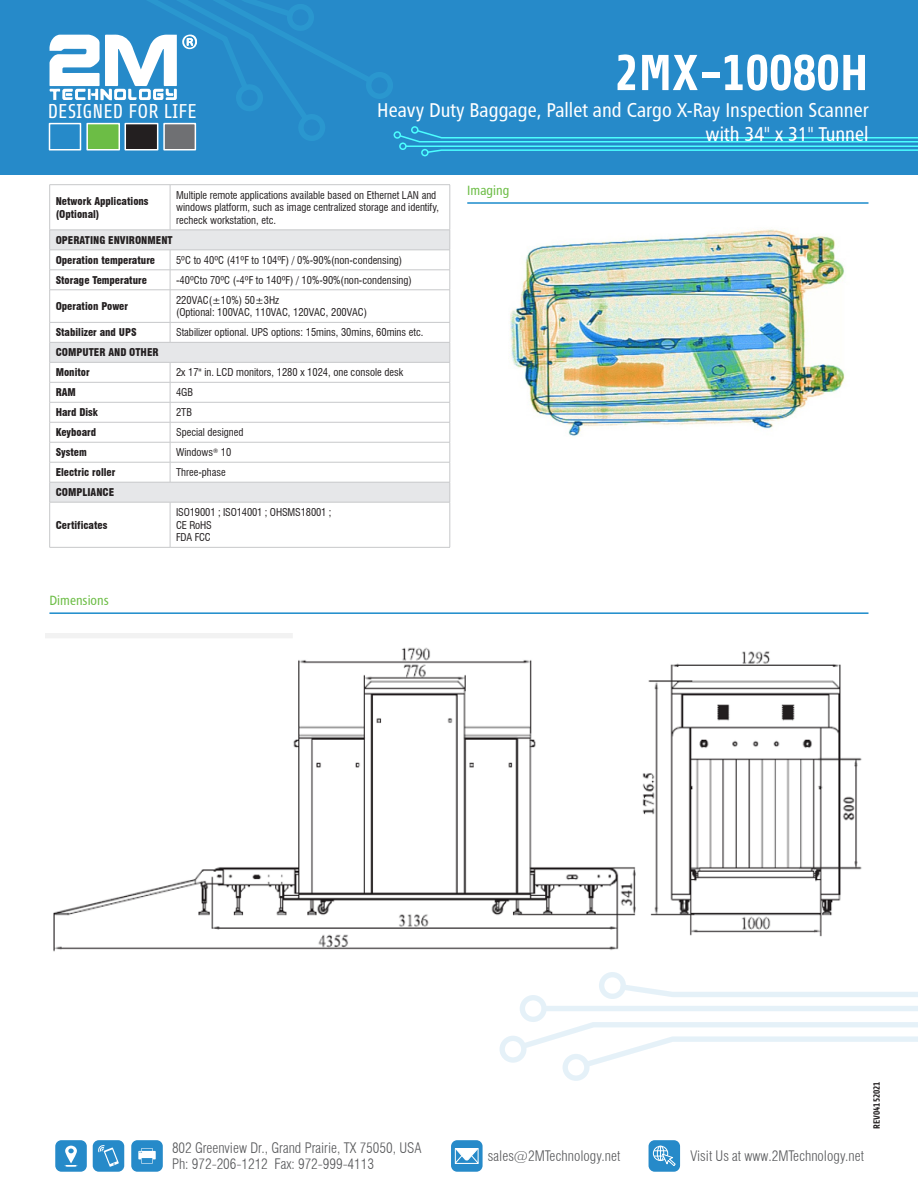
<style>
.page{position:relative;width:918px;height:1188px;background:#fff}
.page>*{position:absolute;margin:0;border:0;box-sizing:border-box;transform-origin:0 0}
.t1{font:700 50.25px "Share";color:#fff}
.t2{font:20.1px/24.2px "Humanist 777 BT Roman Condensed B";color:#fff;text-align:right}
.t3{font:19.95px "Share";color:#fff}
.t4{font:300 condensed 14.1px/15.9px "Swiss 721 BT";color:#57585a}
.t5{font:13.5px "Humanist 777 BT Roman Condensed B";color:#6cbd45}
.t6{font:condensed 10.5px/12.6px "Swiss 721 BT";color:#231f20}
.t7{font:900 condensed 10.5px/12.6px "Swiss 721 BT";color:#231f20}
.t8{font:700 9px "Share";color:#231f20}
</style>
<div class="page">
<div style="left:0;top:0;width:918px;height:175px;background:#268ac9"></div>
<div style="left:500px;top:1036px;width:27px;height:27px;border:5px solid #268ac9;border-radius:50%"></div>
<svg style="left:517px;top:1019px;width:401px;height:52px"></svg>
<div style="left:563px;top:1054px;width:27px;height:27px;border:5px solid #268ac9;border-radius:50%"></div>
<svg style="left:617px;top:981px;width:301px;height:16px"></svg>
<div style="left:599px;top:972px;width:27px;height:27px;border:5px solid #268ac9;border-radius:50%"></div>
<div style="left:544px;top:1006px;width:374px;height:5px;background:#e5f1f8"></div>
<div style="left:520px;top:995px;width:27px;height:27px;border:5px solid #268ac9;border-radius:50%"></div>
<div style="left:132px;top:1141px;width:30px;height:30px;background:#268ac9;border-radius:5px"></div>
<div style="left:131px;top:1140px;width:32px;height:32px;border:2px solid #268ac9;border-radius:5px"></div>
<div style="left:94px;top:1141px;width:29px;height:30px;background:#268ac9;border-radius:5px"></div>
<div style="left:93px;top:1140px;width:31px;height:32px;border:2px solid #268ac9;border-radius:5px"></div>
<div style="left:56px;top:1141px;width:30px;height:30px;background:#268ac9;border-radius:5px"></div>
<div style="left:55px;top:1140px;width:32px;height:32px;border:2px solid #268ac9;border-radius:5px"></div>
<svg style="left:65px;top:1146px;width:12px;height:20px"></svg>
<svg style="left:98px;top:1145px;width:21px;height:22px"></svg>
<svg style="left:138px;top:1148px;width:18px;height:16px"></svg>
<div style="left:452px;top:1141px;width:30px;height:30px;background:#268ac9;border-radius:5px"></div>
<div style="left:451px;top:1140px;width:32px;height:32px;border:2px solid #268ac9;border-radius:5px"></div>
<svg style="left:454px;top:1148px;width:25px;height:16px"></svg>
<div style="left:649px;top:1141px;width:30px;height:30px;background:#268ac9;border-radius:5px"></div>
<div style="left:649px;top:1140px;width:31px;height:32px;border:2px solid #268ac9;border-radius:5px"></div>
<div style="left:653px;top:1146px;width:15px;height:15px;border:1px solid #fff;border-radius:50%"></div>
<svg style="left:654px;top:1146px;width:22px;height:20px"></svg>
<svg style="left:48px;top:0;width:870px;height:153px"></svg>
<div style="left:421px;top:149px;width:8px;height:7px;border:2px solid #fff;border-radius:50%"></div>
<hr style="left:406px;top:146px;width:512px;height:1px;background:#fff">
<div style="left:399px;top:142px;width:8px;height:8px;border:2px solid #fff;border-radius:50%"></div>
<hr style="left:49px;top:612px;width:820px;height:2px;background:#1b8bcb">
<svg style="left:50px;top:231px;width:400px;height:271px"></svg>
<hr style="left:50px;top:184px;width:120px;height:1px;background:#c7c8ca">
<hr style="left:49px;top:185px;width:1px;height:45px;background:#c7c8ca">
<hr style="left:170px;top:184px;width:280px;height:1px;background:#c7c8ca">
<hr style="left:170px;top:185px;width:1px;height:45px;background:#c7c8ca">
<hr style="left:450px;top:185px;width:1px;height:45px;background:#c7c8ca">
<hr style="left:50px;top:270px;width:120px;height:1px;background:#c7c8ca">
<hr style="left:170px;top:270px;width:280px;height:1px;background:#c7c8ca">
<svg style="left:170px;top:251px;width:1px;height:39px"></svg>
<hr style="left:50px;top:290px;width:120px;height:1px;background:#c7c8ca">
<hr style="left:49px;top:290px;width:1px;height:32px;background:#c7c8ca">
<hr style="left:170px;top:290px;width:280px;height:1px;background:#c7c8ca">
<hr style="left:170px;top:290px;width:1px;height:32px;background:#c7c8ca">
<hr style="left:450px;top:290px;width:1px;height:32px;background:#c7c8ca">
<hr style="left:50px;top:322px;width:120px;height:1px;background:#c7c8ca">
<hr style="left:170px;top:322px;width:280px;height:1px;background:#c7c8ca">
<svg style="left:170px;top:323px;width:1px;height:19px"></svg>
<hr style="left:50px;top:382px;width:120px;height:1px;background:#c7c8ca">
<hr style="left:170px;top:382px;width:280px;height:1px;background:#c7c8ca">
<hr style="left:50px;top:402px;width:120px;height:1px;background:#c7c8ca">
<hr style="left:170px;top:402px;width:280px;height:1px;background:#c7c8ca">
<hr style="left:50px;top:422px;width:120px;height:1px;background:#c7c8ca">
<hr style="left:170px;top:422px;width:280px;height:1px;background:#c7c8ca">
<hr style="left:50px;top:442px;width:120px;height:1px;background:#c7c8ca">
<hr style="left:170px;top:442px;width:280px;height:1px;background:#c7c8ca">
<hr style="left:50px;top:462px;width:120px;height:1px;background:#c7c8ca">
<hr style="left:170px;top:462px;width:280px;height:1px;background:#c7c8ca">
<svg style="left:170px;top:363px;width:1px;height:119px"></svg>
<hr style="left:49px;top:502px;width:1px;height:45px;background:#c7c8ca">
<hr style="left:170px;top:502px;width:1px;height:45px;background:#c7c8ca">
<hr style="left:450px;top:502px;width:1px;height:45px;background:#c7c8ca">
<hr style="left:50px;top:547px;width:120px;height:1px;background:#c7c8ca">
<hr style="left:170px;top:547px;width:280px;height:1px;background:#c7c8ca">
<hr style="left:50px;top:230px;width:120px;height:1px;background:#c7c8ca">
<svg style="left:49px;top:230px;width:1px;height:60px"></svg>
<hr style="left:170px;top:230px;width:280px;height:1px;background:#c7c8ca">
<svg style="left:450px;top:230px;width:1px;height:60px"></svg>
<hr style="left:50px;top:250px;width:120px;height:1px;background:#c7c8ca">
<hr style="left:170px;top:250px;width:280px;height:1px;background:#c7c8ca">
<hr style="left:50px;top:342px;width:120px;height:1px;background:#c7c8ca">
<hr style="left:170px;top:342px;width:280px;height:1px;background:#c7c8ca">
<hr style="left:50px;top:362px;width:120px;height:1px;background:#c7c8ca">
<hr style="left:170px;top:362px;width:280px;height:1px;background:#c7c8ca">
<hr style="left:50px;top:482px;width:120px;height:1px;background:#c7c8ca">
<svg style="left:49px;top:323px;width:1px;height:179px"></svg>
<hr style="left:170px;top:482px;width:280px;height:1px;background:#c7c8ca">
<svg style="left:450px;top:323px;width:1px;height:179px"></svg>
<hr style="left:50px;top:502px;width:120px;height:1px;background:#c7c8ca">
<hr style="left:170px;top:502px;width:280px;height:1px;background:#c7c8ca">
<img style="left:46px;top:633px;width:816px;height:319px">
<hr style="left:467px;top:202px;width:401px;height:2px;background:#1b8bcb">
<img style="left:510px;top:229px;width:335px;height:207px">
<h3 class="t3" style="left:48px;top:100px;width:151px">DESIGNED FOR LIFE</h3>
<h1 class="t1" style="left:615px;top:46px;width:255px">2MX-10080H</h1>
<h2 class="t2" style="left:377px;top:98px;width:493px">Heavy Duty Baggage, Pallet and Cargo X-Ray Inspection Scanner with 34" x 31" Tunnel</h2>
<p class="t7" style="left:56px;top:195px;width:94px">Network Applications (Optional)</p>
<p class="t6" style="left:176px;top:189px;width:264px">Multiple remote applications available based on Ethernet LAN and windows platform, such as image centralized storage and identify, recheck workstation, etc.</p>
<p class="t7" style="left:56px;top:234px;width:119px">OPERATING ENVIRONMENT</p>
<p class="t7" style="left:56px;top:254px;width:101px">Operation temperature</p>
<p class="t6" style="left:176px;top:254px;width:228px">5ºC to 40ºC (41ºF to 104ºF) / 0%-90%(non-condensing)</p>
<p class="t7" style="left:56px;top:274px;width:93px">Storage Temperature</p>
<p class="t6" style="left:176px;top:274px;width:237px">-40ºCto 70ºC (-4ºF to 140ºF) / 10%-90%(non-condensing)</p>
<p class="t7" style="left:56px;top:300px;width:74px">Operation Power</p>
<p class="t6" style="left:176px;top:294px;width:193px">220VAC(±10%) 50±3Hz<br>(Optional: 100VAC, 110VAC, 120VAC, 200VAC)</p>
<p class="t7" style="left:56px;top:326px;width:82px">Stabilizer and UPS</p>
<p class="t6" style="left:176px;top:326px;width:249px">Stabilizer optional. UPS options: 15mins, 30mins, 60mins etc.</p>
<p class="t7" style="left:56px;top:346px;width:104px">COMPUTER AND OTHER</p>
<p class="t7" style="left:56px;top:366px;width:36px">Monitor</p>
<p class="t6" style="left:176px;top:366px;width:229px">2x 17" in. LCD monitors, 1280 x 1024, one console desk</p>
<p class="t7" style="left:56px;top:386px;width:22px">RAM</p>
<p class="t6" style="left:176px;top:386px;width:19px">4GB</p>
<p class="t7" style="left:56px;top:406px;width:44px">Hard Disk</p>
<p class="t6" style="left:176px;top:406px;width:18px">2TB</p>
<p class="t7" style="left:56px;top:426px;width:42px">Keyboard</p>
<p class="t6" style="left:176px;top:426px;width:69px">Special designed</p>
<p class="t7" style="left:56px;top:446px;width:33px">System</p>
<p class="t6" style="left:176px;top:446px;width:57px">Windows<sup>®</sup> 10</p>
<p class="t7" style="left:56px;top:466px;width:61px">Electric roller</p>
<p class="t6" style="left:176px;top:466px;width:51px">Three-phase</p>
<p class="t7" style="left:56px;top:486px;width:60px">COMPLIANCE</p>
<p class="t7" style="left:56px;top:519px;width:53px">Certificates</p>
<p class="t6" style="left:176px;top:506px;width:157px">ISO19001 ; ISO14001 ; OHSMS18001 ;</p>
<p class="t6" style="left:176px;top:519px;width:37px">CE RoHS</p>
<p class="t6" style="left:176px;top:531px;width:36px">FDA FCC</p>
<p class="t5" style="left:49px;top:592px;width:61px">Dimensions</p>
<p class="t5" style="left:467px;top:182px;width:44px">Imaging</p>
<h3 class="t4" style="left:172px;top:1140px;width:251px">802 Greenview Dr., Grand Prairie, TX 75050, USA<br>Ph: 972-206-1212 Fax: 972-999-4113</h3>
<h3 class="t4" style="left:488px;top:1148px;width:134px">sales@2MTechnology.net</h3>
<h3 class="t4" style="left:690px;top:1147px;width:175px">Visit Us at www.2MTechnology.net</h3>
<p class="t8" style="left:872px;top:1129px;width:49px;rotate:-90deg">REV04152021</p>
</div>
